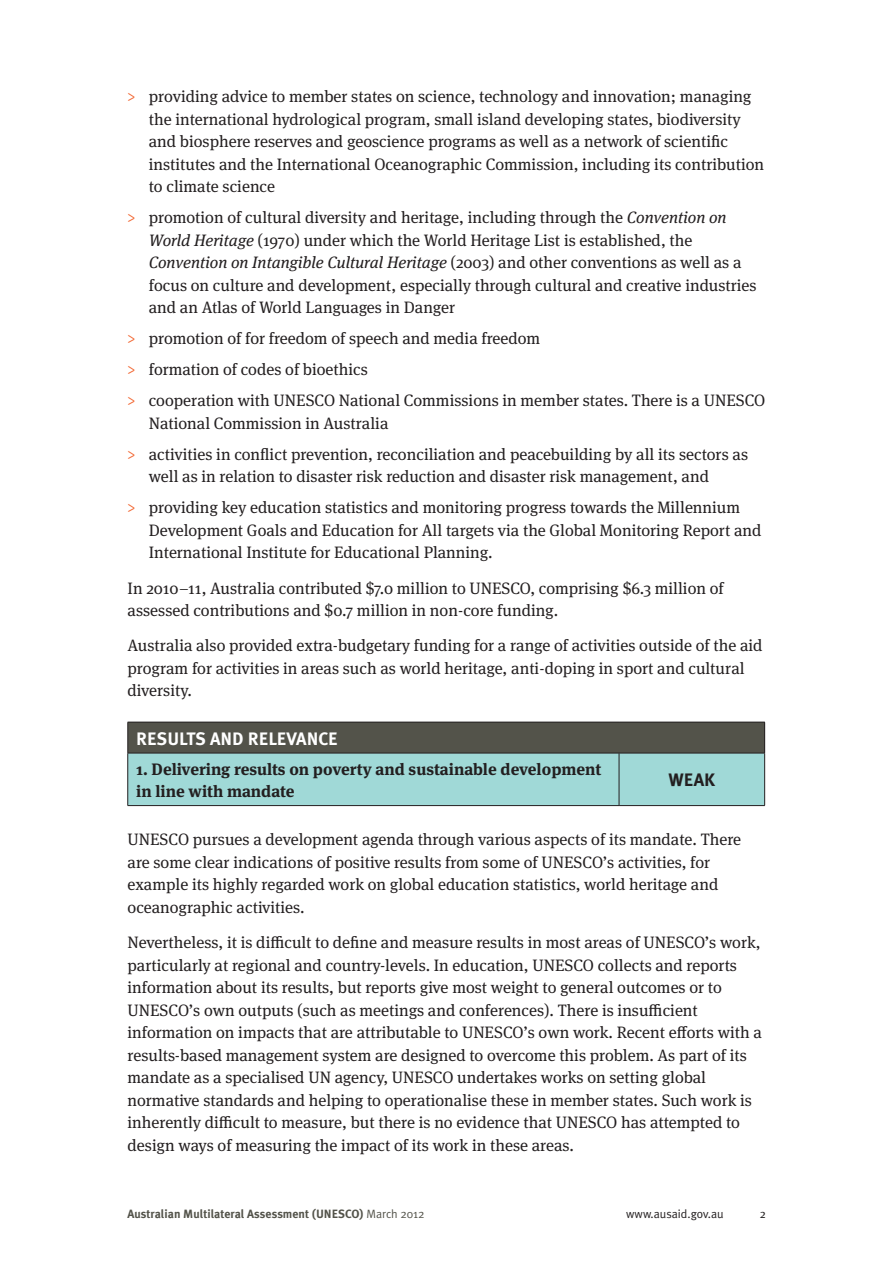
<style>
.page{position:relative;width:893px;height:1263px;background:#fff}
.page>*{position:absolute;margin:0;border:0;box-sizing:border-box;transform-origin:0 0}
._08a__TABLE_HEADING{font:700 18px "Meta Plus";color:#fff}
._08bbbb_RIGHT_COLUMN{font:700 18px "Meta Plus";color:#231f20}
._04__BODY_TEXT{font:16.5px/22.5px "Meta Serif OT";color:#231f20}
._05a__DOT_POINTS{font:16.5px/22.5px "Meta Serif OT";color:#231f20}
._04__BODY_TEXT-2{font:700 16.5px/22.5px "Meta Serif OT";color:#231f20}
.t1{font:700 12px "Meta Plus";color:#53534a}
.t2{font:12px "Meta Plus Normal";color:#231f20}
.t3{font:12px "Meta Serif OT";color:#231f20}
.s1{color:#f26631}
.s2{font-style:italic}
.s3{font-family:"Meta Plus Normal";font-weight:400}
</style>
<div class="page">
<div style="left:128px;top:722px;width:637px;height:31px;background:#53534a"></div>
<div style="left:128px;top:754px;width:636px;height:51px;background:#a0d9d7"></div>
<hr style="left:128px;top:722px;width:491px;height:1px;background:#231f20">
<hr style="left:127px;top:722px;width:1px;height:31px;background:#231f20">
<hr style="left:619px;top:722px;width:146px;height:1px;background:#231f20">
<hr style="left:619px;top:753px;width:1px;height:52px;background:#231f20">
<hr style="left:764px;top:722px;width:1px;height:31px;background:#231f20">
<hr style="left:128px;top:753px;width:491px;height:1px;background:#231f20">
<hr style="left:127px;top:753px;width:1px;height:52px;background:#231f20">
<hr style="left:619px;top:753px;width:146px;height:1px;background:#231f20">
<hr style="left:764px;top:753px;width:1px;height:52px;background:#231f20">
<hr style="left:128px;top:805px;width:491px;height:1px;background:#231f20">
<hr style="left:619px;top:805px;width:146px;height:1px;background:#231f20">
<p class="_05a__DOT_POINTS" style="left:149px;top:86px;width:617px;text-indent:-21px"><span class="s1">&gt;</span> providing advice to member states on science, technology and innovation; managing the international hydrological program, small island developing states, biodiversity and biosphere reserves and geoscience programs as well as a network of scientific institutes and the International Oceanographic Commission, including its contribution to climate science</p>
<p class="_05a__DOT_POINTS" style="left:149px;top:207px;width:609px;text-indent:-21px"><span class="s1">&gt;</span> promotion of cultural diversity and heritage, including through the <span class="s2">Convention on World Heritage</span> (1970) under which the World Heritage List is established, the <span class="s2">Convention on Intangible Cultural Heritage</span> (2003) and other conventions as well as a focus on culture and development, especially through cultural and creative industries and an Atlas of World Languages in Danger</p>
<p class="_05a__DOT_POINTS" style="left:128px;top:328px;width:414px"><span class="s1">&gt;</span> promotion of for freedom of speech and media freedom</p>
<p class="_05a__DOT_POINTS" style="left:128px;top:359px;width:242px"><span class="s1">&gt;</span> formation of codes of bioethics</p>
<p class="_05a__DOT_POINTS" style="left:149px;top:390px;width:618px;text-indent:-21px"><span class="s1">&gt;</span> cooperation with UNESCO National Commissions in member states. There is a UNESCO<br>National Commission in Australia</p>
<p class="_05a__DOT_POINTS" style="left:149px;top:443px;width:601px;text-indent:-21px"><span class="s1">&gt;</span> activities in conflict prevention, reconciliation and peacebuilding by all its sectors as well as in relation to disaster risk reduction and disaster risk management, and</p>
<p class="_05a__DOT_POINTS" style="left:149px;top:497px;width:614px;text-indent:-21px"><span class="s1">&gt;</span> providing key education statistics and monitoring progress towards the Millennium<br>Development Goals and Education for All targets via the Global Monitoring Report and<br>International Institute for Educational Planning.</p>
<p class="_04__BODY_TEXT" style="left:128px;top:577px;width:598px">In 2010–11, Australia contributed $7.0 million to UNESCO, comprising $6.3 million of assessed contributions and $0.7 million in non-core funding.</p>
<p class="_04__BODY_TEXT" style="left:128px;top:635px;width:637px">Australia also provided extra-budgetary funding for a range of activities outside of the aid program for activities in areas such as world heritage, anti-doping in sport and cultural diversity.</p>
<p class="_08a__TABLE_HEADING" style="left:136px;top:728px;width:203px">RESULTS AND RELEVANCE</p>
<p class="_04__BODY_TEXT-2" style="left:136px;top:758px;width:467px">1. Delivering results on poverty and sustainable development in line with mandate</p>
<p class="_08bbbb_RIGHT_COLUMN" style="left:668px;top:770px;width:48px">WEAK</p>
<p class="_04__BODY_TEXT" style="left:128px;top:829px;width:615px">UNESCO pursues a development agenda through various aspects of its mandate. There are some clear indications of positive results from some of UNESCO’s activities, for example its highly regarded work on global education statistics, world heritage and oceanographic activities.</p>
<p class="_04__BODY_TEXT" style="left:128px;top:931px;width:636px">Nevertheless, it is difficult to define and measure results in most areas of UNESCO’s work, particularly at regional and country-levels. In education, UNESCO collects and reports information about its results, but reports give most weight to general outcomes or to UNESCO’s own outputs (such as meetings and conferences). There is insufficient information on impacts that are attributable to UNESCO’s own work. Recent efforts with a results-based management system are designed to overcome this problem. As part of its mandate as a specialised UN agency, UNESCO undertakes works on setting global normative standards and helping to operationalise these in member states. Such work is inherently difficult to measure, but there is no evidence that UNESCO has attempted to design ways of measuring the impact of its work in these areas.</p>
<p class="t1" style="left:128px;top:1207px;width:299px">Australian Multilateral Assessment (UNESCO) <span class="s3">March 2012</span></p>
<p class="t2" style="left:626px;top:1207px;width:99px">www.ausaid.gov.au</p>
<p class="t3" style="left:760px;top:1207px;width:7px">2</p>
</div>
